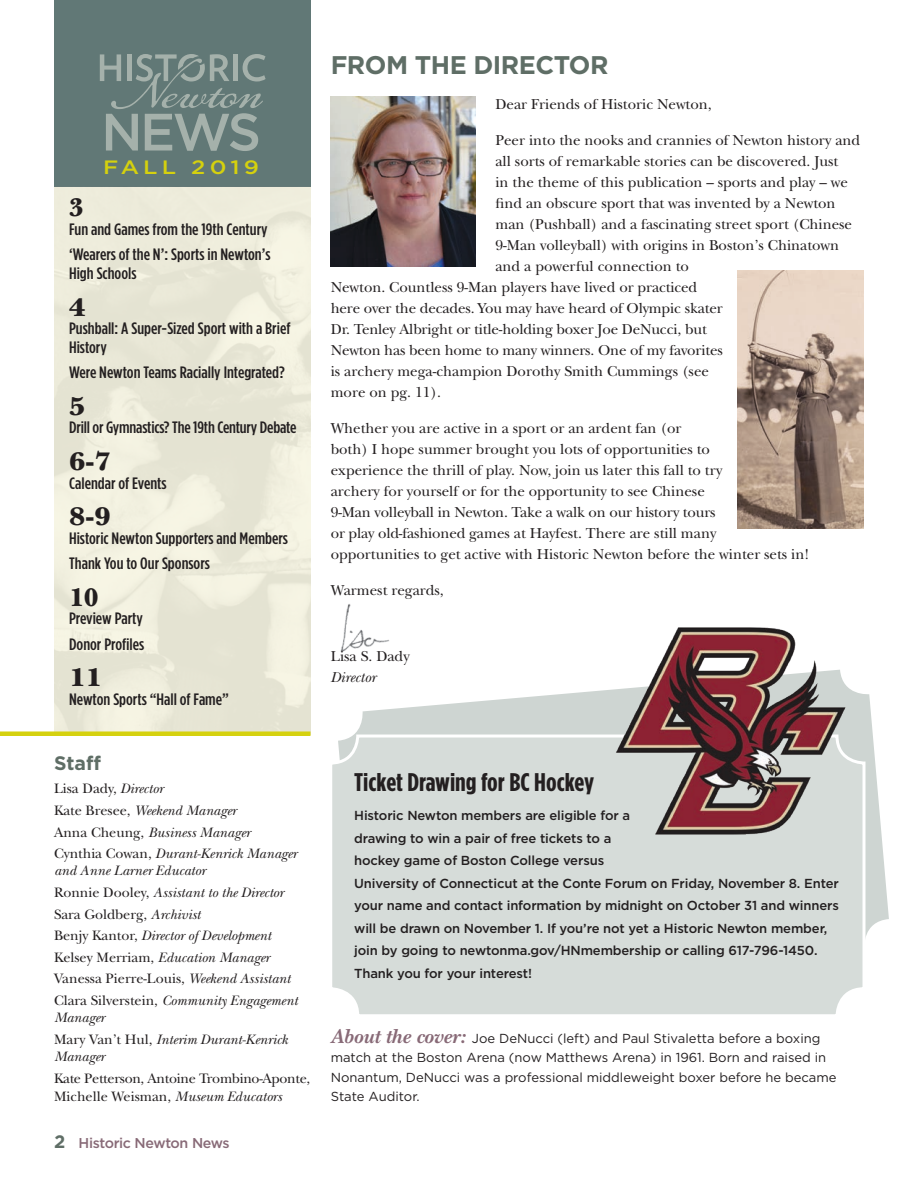
<style>
.page{position:relative;width:918px;height:1188px;background:#fff}
.page>*{position:absolute;margin:0;border:0;box-sizing:border-box;transform-origin:0 0}
.t1{font:500 52.5px "Gotham";color:#a5b1ab}
.t2{font:900 27px "New Baskerville Std";color:#231f20;scale:1.1 1}
.t3{font:900 27px "New Baskerville Std";color:#231f20}
.Chead{font:700 25.5px "Gotham Condensed";color:#231f20;scale:1.1 1}
.A-head{font:700 25.5px "Gotham";letter-spacing:-.02em;color:#5f6e66}
.text-Gotham{font:700 19.5px "Gotham";color:#5f6e66}
.t4{font:500 19.35px "Gotham";letter-spacing:.18em;color:#d5d10e;scale:1.2 1}
.Table_of_contents_ar{font:500 16.5px/18.8px "Gotham Condensed";color:#231f20;scale:1.1 1}
.T_of_C_article__no_s{font:500 16.5px "Gotham Condensed";color:#231f20;scale:1.1 1}
.text{font:15px/21px "New Baskerville Std";color:#231f20}
.text-2{font:italic 14.25px/17.2px "New Baskerville Std";color:#231f20}
.text-3{font:14.25px "New Baskerville Std";color:#231f20}
.text-4{font:14.25px/18px "New Baskerville Std";letter-spacing:-.02em;color:#231f20}
.text-Gotham-2{font:500 14.25px "Gotham";letter-spacing:-.025em;color:#886a77}
.text-Gotham-3{font:500 13.05px/22.5px "Gotham";letter-spacing:-.01em;color:#231f20}
.info_graphic_A{font:13.05px/19.5px "Gotham";color:#231f20}
.s1{font-style:italic}
.s2{font-style:normal}
.s3{font-weight:700;font-size:18px;color:#5f6e66}
.s4{font-family:"New Baskerville Std";font-weight:700;font-style:italic;font-size:21px;color:#886a77}
</style>
<div class="page">
<svg style="left:338px;top:687px;width:551px;height:249px;fill:#ced5d2"></svg>
<img style="left:340px;top:604px;width:49px;height:48px">
<img style="left:331px;top:97px;width:144px;height:169px">
<div style="left:54px;top:0;width:256px;height:187px;background:#617876"></div>
<svg style="left:100px;top:54px;width:166px;height:55px"></svg>
<div style="left:0;top:731px;width:310px;height:5px;background:#d5d10e"></div>
<div style="left:331px;top:736px;width:533px;height:280px;background:#d6dcd9;border-radius:27px"></div>
<div style="left:329px;top:735px;width:537px;height:282px;border:3px solid #fff;border-radius:27px"></div>
<img style="left:614px;top:627px;width:233px;height:208px">
<img style="left:738px;top:270px;width:126px;height:259px">
<p class="t1" style="left:101px;top:98px;width:161px">NEWS</p>
<p class="t4" style="left:103px;top:154px;width:131px">FALL 2019</p>
<p class="t3" style="left:69px;top:192px;width:16px">3</p>
<p class="Table_of_contents_ar" style="left:69px;top:220px;width:182px">Fun and Games from the 19th Century</p>
<p class="Table_of_contents_ar" style="left:69px;top:245px;width:185px">‘Wearers of the N’: Sports in Newton’s<br>High Schools</p>
<p class="t2" style="left:69px;top:291px;width:16px">4</p>
<p class="Table_of_contents_ar" style="left:69px;top:319px;width:203px">Pushball: A Super-Sized Sport with a Brief<br>History</p>
<p class="Table_of_contents_ar" style="left:69px;top:363px;width:198px">Were Newton Teams Racially Integrated?</p>
<p class="t2" style="left:69px;top:391px;width:16px">5</p>
<p class="Table_of_contents_ar" style="left:69px;top:418px;width:208px">Drill or Gymnastics? The 19th Century Debate</p>
<p class="t2" style="left:69px;top:446px;width:39px">6-7</p>
<p class="Table_of_contents_ar" style="left:69px;top:473px;width:90px">Calendar of Events</p>
<p class="t2" style="left:69px;top:501px;width:39px">8-9</p>
<p class="Table_of_contents_ar" style="left:69px;top:529px;width:201px">Historic Newton Supporters and Members</p>
<p class="Table_of_contents_ar" style="left:69px;top:554px;width:130px">Thank You to Our Sponsors</p>
<p class="t3" style="left:69px;top:582px;width:31px">10</p>
<p class="Table_of_contents_ar" style="left:69px;top:609px;width:69px">Preview Party</p>
<p class="Table_of_contents_ar" style="left:69px;top:634px;width:70px">Donor Profiles</p>
<p class="t2" style="left:69px;top:662px;width:31px">11</p>
<p class="T_of_C_article__no_s" style="left:69px;top:690px;width:147px">Newton Sports “Hall of Fame”</p>
<p class="text-Gotham" style="left:54px;top:750px;width:48px">Staff</p>
<p class="text-3" style="left:54px;top:781px;width:111px">Lisa Dady, <span class="s1">Director</span></p>
<p class="text-2" style="left:54px;top:802px;width:184px"><span class="s2">Kate Bresee,</span> Weekend Manager</p>
<p class="text-2" style="left:54px;top:824px;width:198px"><span class="s2">Anna Cheung,</span> Business Manager</p>
<p class="text-2" style="left:54px;top:845px;width:245px"><span class="s2">Cynthia Cowan,</span> Durant-Kenrick Manager and Anne Larner Educator</p>
<p class="text-2" style="left:54px;top:884px;width:231px"><span class="s2">Ronnie Dooley,</span> Assistant to the Director</p>
<p class="text-3" style="left:54px;top:906px;width:148px">Sara Goldberg, <span class="s1">Archivist</span></p>
<p class="text-2" style="left:54px;top:927px;width:219px"><span class="s2">Benjy Kantor,</span> Director of Development</p>
<p class="text-2" style="left:54px;top:949px;width:217px"><span class="s2">Kelsey Merriam,</span> Education Manager</p>
<p class="text-3" style="left:54px;top:970px;width:238px">Vanessa Pierre-Louis, <span class="s1">Weekend Assistant</span></p>
<p class="text-2" style="left:54px;top:992px;width:245px"><span class="s2">Clara Silverstein,</span> Community Engagement<br>Manager</p>
<p class="text-2" style="left:54px;top:1031px;width:235px"><span class="s2">Mary Van’t Hul,</span> Interim Durant-Kenrick<br>Manager</p>
<p class="text-4" style="left:54px;top:1069px;width:258px">Kate Petterson, Antoine Trombino-Aponte,<br>Michelle Weisman, <span class="s1">Museum Educators</span></p>
<p class="text-Gotham-2" style="left:54px;top:1134px;width:177px"><span class="s3">2</span> Historic Newton News</p>
<p class="A-head" style="left:331px;top:48px;width:279px">FROM THE DIRECTOR</p>
<p class="text" style="left:495px;top:94px;width:218px">Dear Friends of Historic Newton,</p>
<p class="text" style="left:495px;top:130px;width:366px">Peer into the nooks and crannies of Newton history and</p>
<p class="text" style="left:495px;top:151px;width:344px">all sorts of remarkable stories can be discovered. Just</p>
<p class="text" style="left:495px;top:172px;width:354px">in the theme of this publication – sports and play – we</p>
<p class="text" style="left:495px;top:193px;width:342px">find an obscure sport that was invented by a Newton</p>
<p class="text" style="left:495px;top:214px;width:358px">man (Pushball) and a fascinating street sport (Chinese</p>
<p class="text" style="left:495px;top:235px;width:345px">9-Man volleyball) with origins in Boston’s Chinatown</p>
<p class="text" style="left:495px;top:256px;width:195px">and a powerful connection to</p>
<p class="text" style="left:331px;top:277px;width:368px">Newton. Countless 9-Man players have lived or practiced</p>
<p class="text" style="left:331px;top:298px;width:394px">here over the decades. You may have heard of Olympic skater</p>
<p class="text" style="left:331px;top:319px;width:378px">Dr. Tenley Albright or title-holding boxer Joe DeNucci, but</p>
<p class="text" style="left:331px;top:340px;width:394px">Newton has been home to many winners. One of my favorites</p>
<p class="text" style="left:331px;top:361px;width:380px">is archery mega-champion Dorothy Smith Cummings (see</p>
<p class="text" style="left:331px;top:382px;width:112px">more on pg. 11).</p>
<p class="text" style="left:331px;top:418px;width:480px">Whether you are active in a sport or an ardent fan (or<br>both) I hope summer brought you lots of opportunities to<br>experience the thrill of play. Now, join us later this fall to try<br>archery for yourself or for the opportunity to see Chinese<br>9-Man volleyball in Newton. Take a walk on our history tours<br>or play old-fashioned games at Hayfest. There are still many<br>opportunities to get active with Historic Newton before the winter sets in!</p>
<p class="text" style="left:331px;top:580px;width:115px">Warmest regards,</p>
<p class="text" style="left:331px;top:646px;width:80px">Lisa S. Dady<br><span class="s1">Director</span></p>
<p class="Chead" style="left:354px;top:768px;width:220px">Ticket Drawing for BC Hockey</p>
<p class="text-Gotham-3" style="left:354px;top:804px;width:486px">Historic Newton members are eligible for a<br>drawing to win a pair of free tickets to a<br>hockey game of Boston College versus<br>University of Connecticut at the Conte Forum on Friday, November 8. Enter your name and contact information by midnight on October 31 and winners will be drawn on November 1. If you’re not yet a Historic Newton member, join by going to newtonma.gov/HNmembership or calling 617-796-1450.<br>Thank you for your interest!</p>
<p class="info_graphic_A" style="left:331px;top:1028px;width:507px"><span class="s4">About the cover:</span> Joe DeNucci (left) and Paul Stivaletta before a boxing match at the Boston Arena (now Matthews Arena) in 1961. Born and raised in Nonantum, DeNucci was a professional middleweight boxer before he became State Auditor.</p>
</div>
